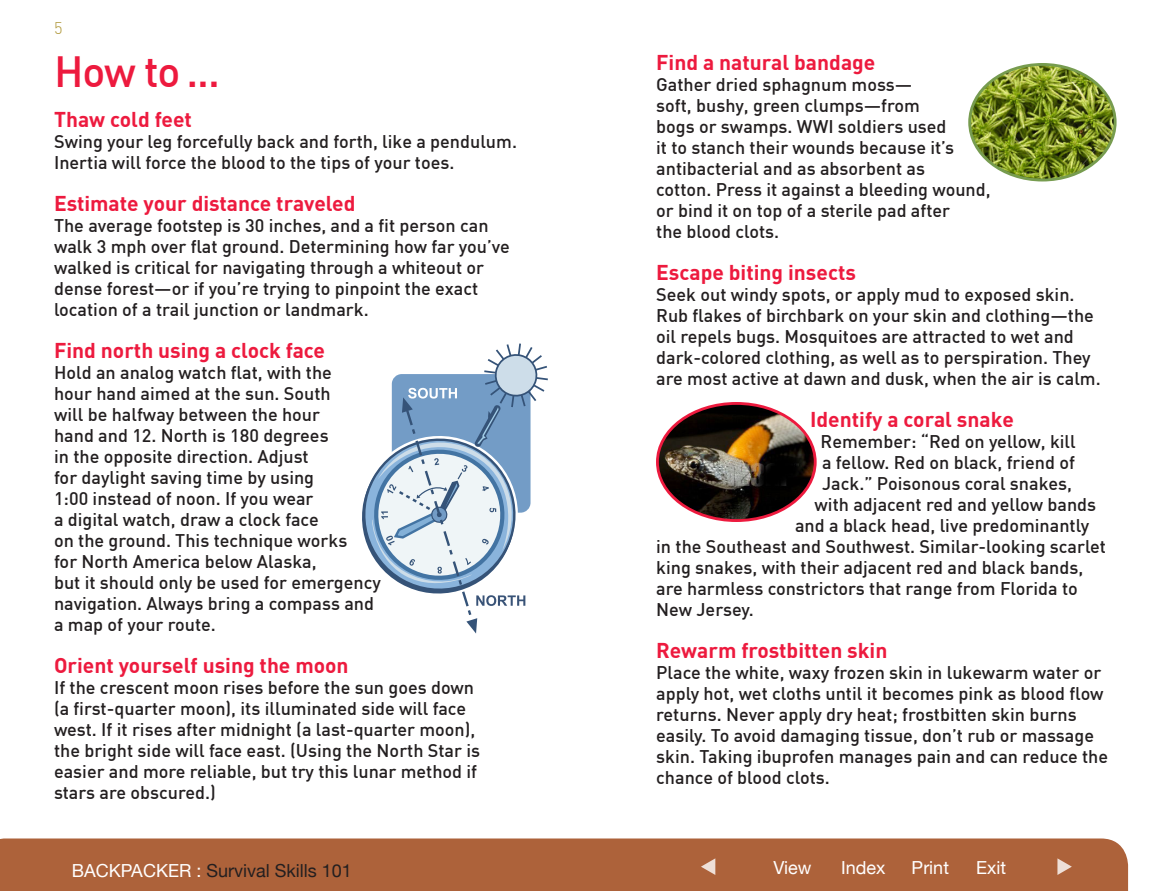
<style>
.page{position:relative;width:1163px;height:891px;background:#fff}
.page>*{position:absolute;margin:0;border:0;box-sizing:border-box;transform-origin:0 0}
.t1{font:500 42.75px "DIN";color:#ed1a3e}
.t2{font:700 21px "DIN";color:#ed1a3e}
.t3{font:500 18px/21px "DIN";color:#231f20}
.t4{font:18px "Helvetica Neue";color:#231f20}
.t5{font:18px "Helvetica Neue";color:#fff}
.t6{font:300 16.5px "DIN";color:#ae9637}
.s1{color:#fff}
</style>
<div class="page">
<img style="left:659px;top:403px;width:156px;height:118px">
<div style="left:655px;top:402px;width:161px;height:120px;border:3px solid #ed1a3e;border-radius:50%"></div>
<img style="left:969px;top:64px;width:145px;height:116px">
<div style="left:968px;top:63px;width:148px;height:118px;border:3px solid #779c4f;border-radius:50%"></div>
<svg style="left:362px;top:343px;width:186px;height:291px"></svg>
<div style="left:0;top:838px;width:1127px;height:53px;background:#ad623a"></div>
<svg style="left:1057px;top:858px;width:14px;height:17px"></svg>
<svg style="left:700px;top:858px;width:15px;height:17px"></svg>
<p class="t6" style="left:54px;top:17px;width:10px">5</p>
<p class="t1" style="left:54px;top:44px;width:167px">How to ...</p>
<p class="t2" style="left:54px;top:106px;width:139px">Thaw cold feet</p>
<p class="t3" style="left:54px;top:131px;width:464px">Swing your leg forcefully back and forth, like a pendulum.<br>Inertia will force the blood to the tips of your toes.</p>
<p class="t2" style="left:54px;top:190px;width:303px">Estimate your distance traveled</p>
<p class="t3" style="left:54px;top:215px;width:457px">The average footstep is 30 inches, and a fit person can walk 3 mph over flat ground. Determining how far you’ve walked is critical for navigating through a whiteout or dense forest—or if you’re trying to pinpoint the exact location of a trail junction or landmark.</p>
<p class="t2" style="left:54px;top:337px;width:272px">Find north using a clock face</p>
<p class="t3" style="left:54px;top:362px;width:279px">Hold an analog watch flat, with the</p>
<p class="t3" style="left:54px;top:383px;width:278px">hour hand aimed at the sun. South</p>
<p class="t3" style="left:54px;top:404px;width:267px">will be halfway between the hour</p>
<p class="t3" style="left:54px;top:425px;width:276px">hand and 12. North is 180 degrees</p>
<p class="t3" style="left:54px;top:446px;width:256px">in the opposite direction. Adjust</p>
<p class="t3" style="left:54px;top:467px;width:261px">for daylight saving time by using</p>
<p class="t3" style="left:54px;top:488px;width:261px">1:00 instead of noon. If you wear</p>
<p class="t3" style="left:54px;top:509px;width:266px">a digital watch, draw a clock face</p>
<p class="t3" style="left:54px;top:530px;width:295px">on the ground. This technique works</p>
<p class="t3" style="left:54px;top:551px;width:264px">for North America below Alaska,</p>
<p class="t3" style="left:54px;top:572px;width:328px">but it should only be used for emergency</p>
<p class="t3" style="left:54px;top:593px;width:321px">navigation. Always bring a compass and</p>
<p class="t3" style="left:54px;top:614px;width:163px">a map of your route.</p>
<p class="t2" style="left:54px;top:652px;width:296px">Orient yourself using the moon</p>
<p class="t3" style="left:54px;top:677px;width:427px">If the crescent moon rises before the sun goes down (a first-quarter moon), its illuminated side will face west. If it rises after midnight (a last-quarter moon), the bright side will face east. (Using the North Star is easier and more reliable, but try this lunar method if stars are obscured.)</p>
<p class="t2" style="left:656px;top:49px;width:221px">Find a natural bandage</p>
<p class="t3" style="left:656px;top:73px;width:336px">Gather dried sphagnum moss—<br>soft, bushy, green clumps—from<br>bogs or swamps. WWI soldiers used<br>it to stanch their wounds because it’s antibacterial and as absorbent as<br>cotton. Press it against a bleeding wound, or bind it on top of a sterile pad after<br>the blood clots.</p>
<p class="t2" style="left:656px;top:259px;width:201px">Escape biting insects</p>
<p class="t3" style="left:656px;top:283px;width:446px">Seek out windy spots, or apply mud to exposed skin.<br>Rub flakes of birchbark on your skin and clothing—the oil repels bugs. Mosquitoes are attracted to wet and dark-colored clothing, as well as to perspiration. They are most active at dawn and dusk, when the air is calm.</p>
<p class="t2" style="left:809px;top:406px;width:205px">Identify a coral snake</p>
<p class="t3" style="left:820px;top:430px;width:257px">Remember: “Red on yellow, kill</p>
<p class="t3" style="left:821px;top:451px;width:254px">a fellow. Red on black, friend of</p>
<p class="t3" style="left:821px;top:472px;width:251px">Jack.” Poisonous coral snakes,</p>
<p class="t3" style="left:814px;top:493px;width:283px">with adjacent red and yellow bands</p>
<p class="t3" style="left:794px;top:514px;width:295px">and a black head, live predominantly</p>
<p class="t3" style="left:656px;top:535px;width:451px">in the Southeast and Southwest. Similar-looking scarlet</p>
<p class="t3" style="left:656px;top:556px;width:428px">king snakes, with their adjacent red and black bands,</p>
<p class="t3" style="left:656px;top:577px;width:423px">are harmless constrictors that range from Florida to</p>
<p class="t3" style="left:656px;top:598px;width:99px">New Jersey.</p>
<p class="t2" style="left:656px;top:637px;width:232px">Rewarm frostbitten skin</p>
<p class="t3" style="left:656px;top:661px;width:453px">Place the white, waxy frozen skin in lukewarm water or apply hot, wet cloths until it becomes pink as blood flow returns. Never apply dry heat; frostbitten skin burns easily. To avoid damaging tissue, don’t rub or massage skin. Taking ibuprofen manages pain and can reduce the chance of blood clots.</p>
<p class="t4" style="left:72px;top:860px;width:281px"><span class="s1">BACKPACKER :</span> Survival Skills 101</p>
<p class="t5" style="left:773px;top:857px;width:39px">View</p>
<p class="t5" style="left:840px;top:857px;width:46px">Index</p>
<p class="t5" style="left:911px;top:857px;width:39px">Print</p>
<p class="t5" style="left:975px;top:857px;width:31px">Exit</p>
</div>
